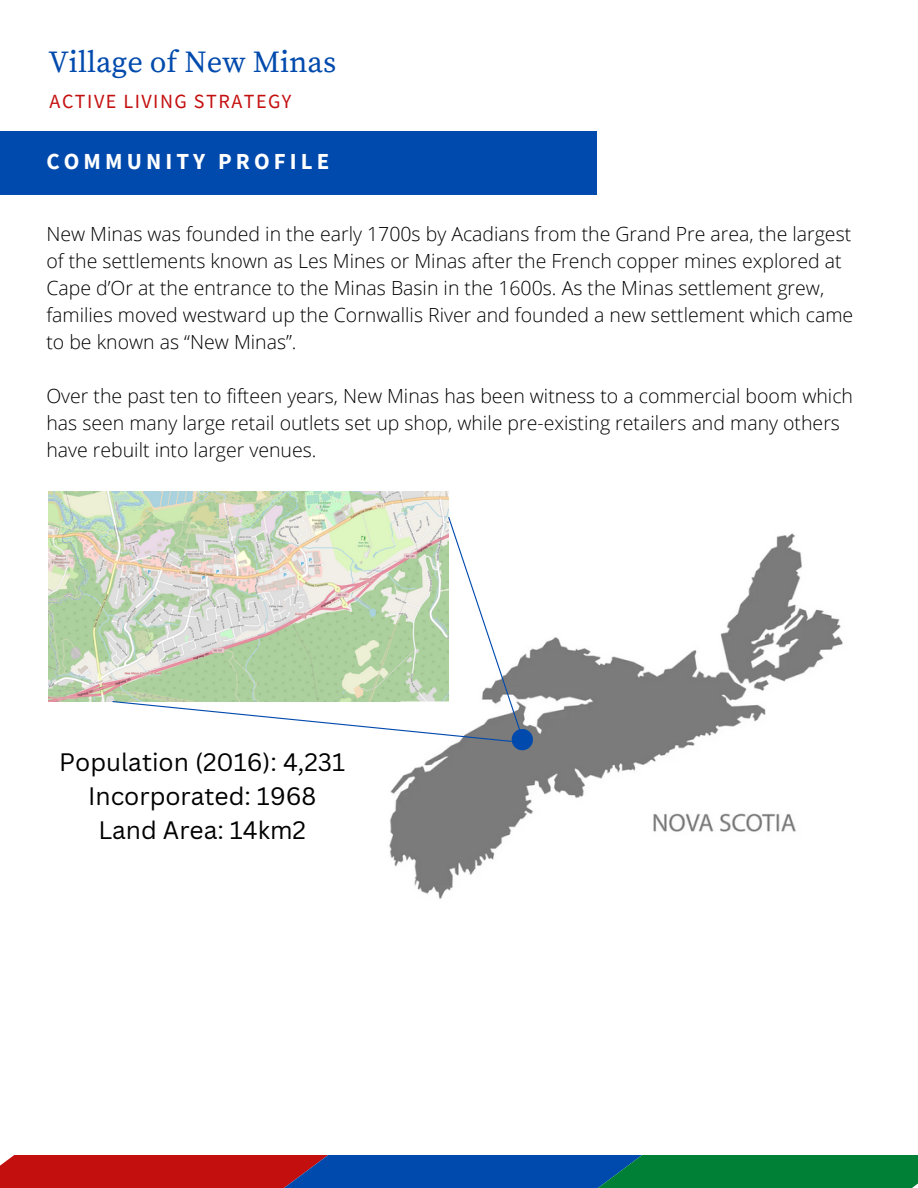
<style>
.page{position:relative;width:918px;height:1188px;background:#fff}
.page>*{position:absolute;margin:0;border:0;box-sizing:border-box;transform-origin:0 0}
.t1{font:30.45px "Source Serif Pro";color:#004aad}
.t2{font:24.6px/33.8px "Canva Sans";color:#000;text-align:center}
.t3{font:700 22.95px "Source Sans Pro";letter-spacing:.18em;color:#fff}
.t4{font:20.1px "Source Sans Pro";letter-spacing:.075em;color:#c40f0f}
.t5{font:300 19.5px/27px "Open Sans";color:#000}
</style>
<div class="page">
<div style="left:0;top:132px;width:597px;height:63px;background:#004aad"></div>
<svg style="left:0;top:1156px;width:918px;height:32px;background:#414852"></svg>
<img style="left:389px;top:533px;width:454px;height:366px">
<img style="left:49px;top:492px;width:400px;height:209px">
<div style="left:512px;top:729px;width:21px;height:21px;background:#004aad;border-radius:50%"></div>
<svg style="left:112px;top:516px;width:411px;height:227px"></svg>
<h1 class="t1" style="left:49px;top:44px;width:289px">Village of New Minas</h1>
<p class="t4" style="left:50px;top:88px;width:243px">ACTIVE LIVING STRATEGY</p>
<p class="t3" style="left:46px;top:147px;width:285px">COMMUNITY PROFILE</p>
<p class="t5" style="left:46px;top:220px;width:808px">New Minas was founded in the early 1700s by Acadians from the Grand Pre area, the largest of the settlements known as Les Mines or Minas after the French copper mines explored at Cape d’Or at the entrance to the Minas Basin in the 1600s. As the Minas settlement grew, families moved westward up the Cornwallis River and founded a new settlement which came to be known as “New Minas”.</p>
<p class="t5" style="left:46px;top:382px;width:808px">Over the past ten to fifteen years, New Minas has been witness to a commercial boom which has seen many large retail outlets set up shop, while pre-existing retailers and many others have rebuilt into larger venues.</p>
<p class="t2" style="left:59px;top:745px;width:287px">Population (2016): 4,231<br>Incorporated: 1968<br>Land Area: 14km2</p>
</div>
